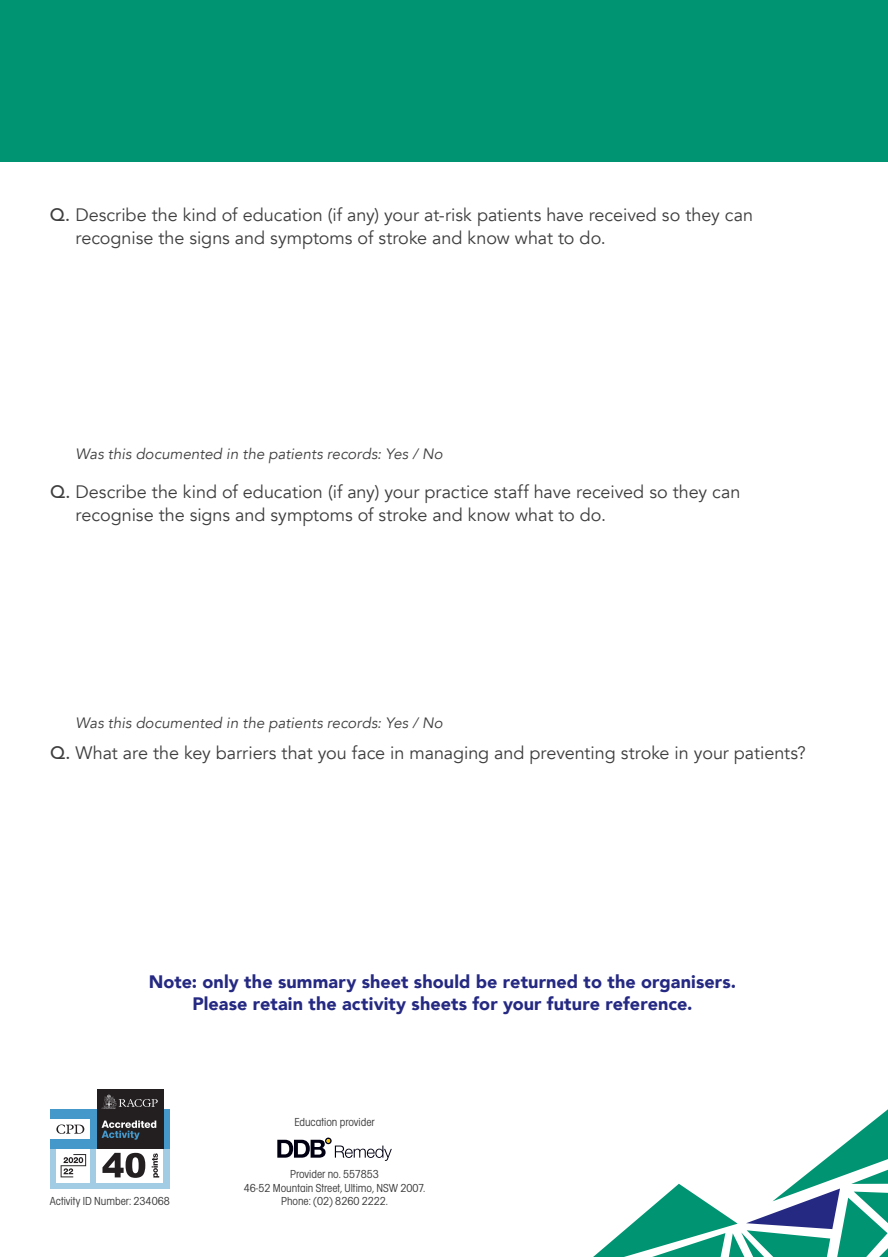
<style>
.page{position:relative;width:888px;height:1257px;background:#fff}
.page>*{position:absolute;margin:0;border:0;box-sizing:border-box;transform-origin:0 0}
.t1{font:18px/22.5px "Avenir";letter-spacing:-.005em;color:#3e3e3f}
.t2{font:900 18px/22.5px "Avenir";letter-spacing:.005em;color:#252982;text-align:center}
.t3{font:italic 15px "Avenir";letter-spacing:.005em;color:#3e3e3f}
.t4{font:condensed 12px/13.5px "Avalon";color:#3e3e3f;text-align:center}
.s1{font-weight:500}
</style>
<div class="page">
<div style="left:0;top:0;width:887px;height:162px;background:#009472"></div>
<div style="left:50px;top:1149px;width:120px;height:40px;background:#a2cce4"></div>
<div style="left:50px;top:1109px;width:120px;height:40px;background:#4598ca"></div>
<div style="left:57px;top:1149px;width:33px;height:33px;background:#fff"></div>
<svg style="left:61px;top:1154px;width:25px;height:23px"></svg>
<div style="left:97px;top:1149px;width:66px;height:33px;background:#fff"></div>
<svg style="left:152px;top:1153px;width:7px;height:24px"></svg>
<div style="left:97px;top:1089px;width:66px;height:60px;background:#231f20"></div>
<svg style="left:101px;top:1094px;width:57px;height:15px"></svg>
<div style="left:50px;top:1119px;width:40px;height:20px;background:#fff"></div>
<svg style="left:56px;top:1124px;width:28px;height:9px"></svg>
<svg style="left:101px;top:1120px;width:55px;height:19px"></svg>
<svg style="left:102px;top:1152px;width:43px;height:25px"></svg>
<svg style="left:277px;top:1137px;width:115px;height:23px"></svg>
<svg style="left:593px;top:1109px;width:295px;height:148px"></svg>
<p class="t1" style="left:75px;top:204px;width:679px;text-indent:-26px"><span class="s1">Q.</span> Describe the kind of education (if any) your at-risk patients have received so they can recognise the signs and symptoms of stroke and know what to do.</p>
<p class="t3" style="left:76px;top:444px;width:368px">Was this documented in the patients records: Yes / No</p>
<p class="t1" style="left:76px;top:481px;width:666px;text-indent:-26px"><span class="s1">Q.</span> Describe the kind of education (if any) your practice staff have received so they can recognise the signs and symptoms of stroke and know what to do.</p>
<p class="t3" style="left:76px;top:714px;width:368px">Was this documented in the patients records: Yes / No</p>
<p class="t1" style="left:50px;top:742px;width:757px"><span class="s1">Q.</span> What are the key barriers that you face in managing and preventing stroke in your patients?</p>
<p class="t2" style="left:149px;top:970px;width:589px">Note: only the summary sheet should be returned to the organisers.<br>Please retain the activity sheets for your future reference.</p>
<p class="t4" style="left:50px;top:1194px;width:121px">Activity ID Number: 234068</p>
<p class="t4" style="left:294px;top:1115px;width:82px">Education provider</p>
<p class="t4" style="left:244px;top:1167px;width:183px">Provider no. 557853<br>46-52 Mountain Street, Ultimo, NSW 2007.<br>Phone: (02) 8260 2222.</p>
</div>
